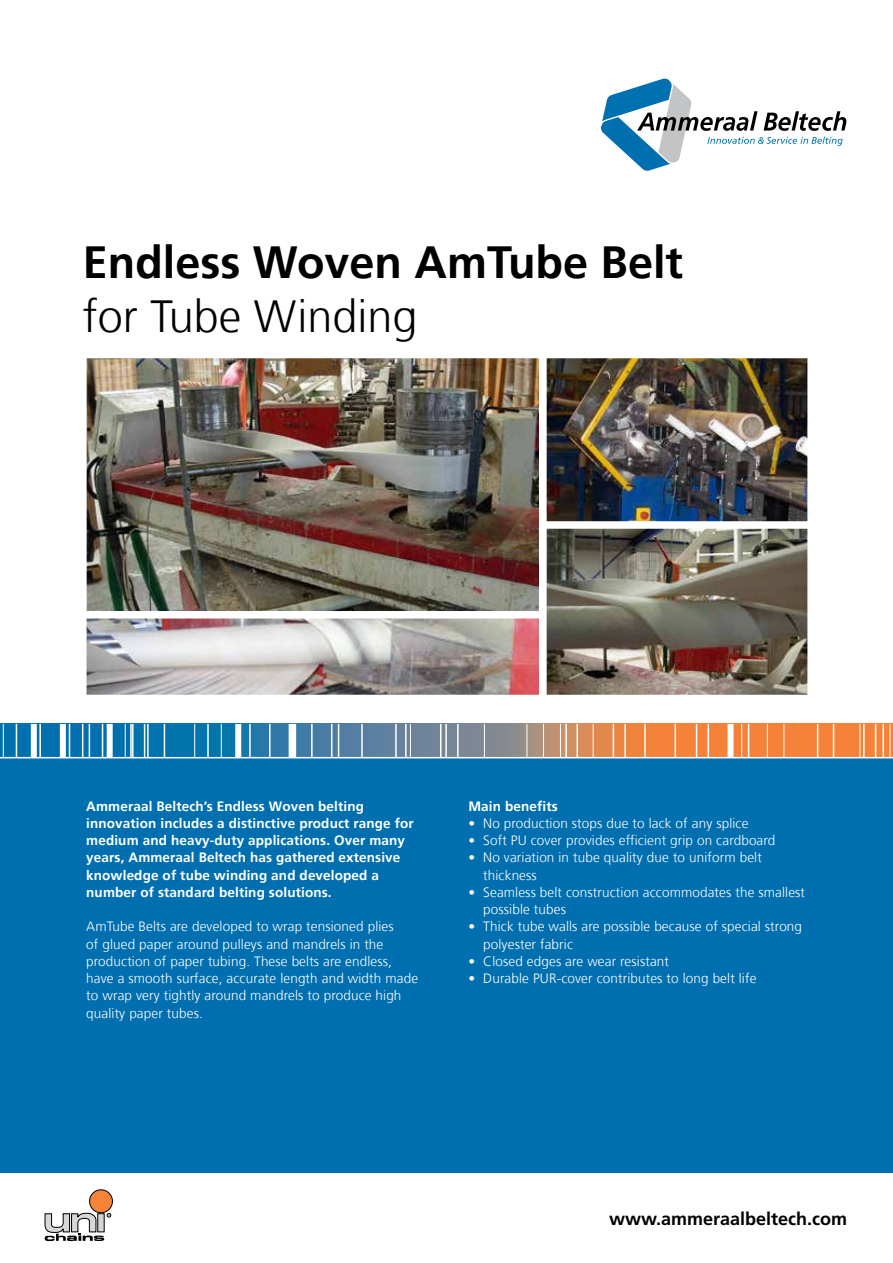
<style>
.page{position:relative;width:893px;height:1263px;background:#fff}
.page>*{position:absolute;margin:0;border:0;box-sizing:border-box;transform-origin:0 0}
.t1{font:700 45px "Frutiger";color:#000}
.t2{font:300 45px "Frutiger";color:#000}
.t3{font:700 18px "Frutiger LT Std";color:#000}
.t4{font:300 13.5px/17.2px "Frutiger";letter-spacing:.01em;color:#fff}
.t5{font:700 13.5px/17.2px "Frutiger";letter-spacing:.01em;color:#fff}
</style>
<div class="page">
<div style="left:0;top:737px;width:893px;height:435px;background:#006faf"></div>
<svg style="left:0;top:724px;width:893px;height:33px;background:#83817d"></svg>
<hr style="left:125px;top:724px;width:1px;height:33px;background:#fff">
<hr style="left:130px;top:724px;width:2px;height:33px;background:#fff">
<div style="left:107px;top:724px;width:6px;height:33px;background:#fff"></div>
<hr style="left:147px;top:724px;width:2px;height:33px;background:#fff">
<hr style="left:860px;top:724px;width:1px;height:33px;background:#fff">
<hr style="left:875px;top:724px;width:1px;height:33px;background:#fff">
<hr style="left:863px;top:724px;width:2px;height:33px;background:#fff">
<hr style="left:882px;top:724px;width:2px;height:33px;background:#fff">
<hr style="left:890px;top:724px;width:1px;height:33px;background:#fff">
<hr style="left:69px;top:724px;width:1px;height:33px;background:#fff">
<hr style="left:3px;top:724px;width:1px;height:33px;background:#fff">
<hr style="left:405px;top:724px;width:2px;height:33px;background:#fff">
<hr style="left:311px;top:724px;width:2px;height:33px;background:#fff">
<hr style="left:833px;top:724px;width:1px;height:33px;background:#fff">
<hr style="left:644px;top:724px;width:2px;height:33px;background:#fff">
<hr style="left:560px;top:724px;width:1px;height:33px;background:#fff">
<hr style="left:361px;top:724px;width:2px;height:33px;background:#fff">
<div style="left:235px;top:724px;width:6px;height:33px;background:#fff"></div>
<hr style="left:194px;top:724px;width:1px;height:33px;background:#fff">
<hr style="left:249px;top:724px;width:2px;height:33px;background:#fff">
<hr style="left:144px;top:724px;width:1px;height:33px;background:#fff">
<hr style="left:102px;top:724px;width:1px;height:33px;background:#fff">
<div style="left:60px;top:724px;width:6px;height:33px;background:#fff"></div>
<hr style="left:269px;top:724px;width:2px;height:33px;background:#fff">
<div style="left:289px;top:724px;width:7px;height:33px;background:#fff"></div>
<hr style="left:395px;top:724px;width:2px;height:33px;background:#fff">
<hr style="left:457px;top:724px;width:2px;height:33px;background:#fff">
<div style="left:727px;top:724px;width:6px;height:33px;background:#fff"></div>
<hr style="left:410px;top:724px;width:1px;height:33px;background:#fff">
<hr style="left:331px;top:724px;width:1px;height:33px;background:#fff">
<hr style="left:338px;top:724px;width:1px;height:33px;background:#fff">
<hr style="left:445px;top:724px;width:2px;height:33px;background:#fff">
<hr style="left:484px;top:724px;width:1px;height:33px;background:#fff">
<hr style="left:440px;top:724px;width:1px;height:33px;background:#fff">
<hr style="left:164px;top:724px;width:1px;height:33px;background:#fff">
<hr style="left:132px;top:724px;width:2px;height:33px;background:#fff">
<hr style="left:82px;top:724px;width:1px;height:33px;background:#fff">
<hr style="left:16px;top:724px;width:1px;height:33px;background:#fff">
<hr style="left:89px;top:724px;width:1px;height:33px;background:#fff">
<div style="left:31px;top:724px;width:6px;height:33px;background:#fff"></div>
<hr style="left:207px;top:724px;width:2px;height:33px;background:#fff">
<hr style="left:221px;top:724px;width:1px;height:33px;background:#fff">
<hr style="left:817px;top:724px;width:1px;height:33px;background:#fff">
<hr style="left:565px;top:724px;width:2px;height:33px;background:#fff">
<hr style="left:708px;top:724px;width:1px;height:33px;background:#fff">
<hr style="left:624px;top:724px;width:2px;height:33px;background:#fff">
<hr style="left:696px;top:724px;width:1px;height:33px;background:#fff">
<hr style="left:613px;top:724px;width:1px;height:33px;background:#fff">
<hr style="left:784px;top:724px;width:1px;height:33px;background:#fff">
<hr style="left:741px;top:724px;width:1px;height:33px;background:#fff">
<hr style="left:767px;top:724px;width:1px;height:33px;background:#fff">
<hr style="left:748px;top:724px;width:1px;height:33px;background:#fff">
<hr style="left:674px;top:724px;width:2px;height:33px;background:#fff">
<hr style="left:593px;top:724px;width:1px;height:33px;background:#fff">
<hr style="left:576px;top:724px;width:2px;height:33px;background:#fff">
<hr style="left:543px;top:724px;width:1px;height:33px;background:#fff">
<hr style="left:527px;top:724px;width:1px;height:33px;background:#fff">
<hr style="left:39px;top:724px;width:2px;height:33px;background:#fff">
<hr style="left:0;top:757px;width:893px;height:1px;background:#fff">
<svg style="left:601px;top:78px;width:245px;height:93px"></svg>
<img style="left:87px;top:358px;width:452px;height:253px">
<img style="left:87px;top:618px;width:452px;height:77px">
<img style="left:547px;top:529px;width:260px;height:166px">
<img style="left:547px;top:358px;width:260px;height:163px">
<div style="left:90px;top:1190px;width:22px;height:23px;background:#f58338;border-radius:50%"></div>
<div style="left:89px;top:1189px;width:24px;height:24px;border:1px solid #000;border-radius:50%"></div>
<svg style="left:45px;top:1212px;width:66px;height:29px"></svg>
<div style="left:98px;top:1214px;width:6px;height:18px;background:#d3d5d6"></div>
<h1 class="t1" style="left:83px;top:236px;width:602px">Endless Woven AmTube Belt</h1>
<h1 class="t2" style="left:83px;top:291px;width:336px">for Tube Winding</h1>
<p class="t5" style="left:86px;top:797px;width:329px">Ammeraal Beltech’s Endless Woven belting innovation includes a distinctive product range for medium and heavy-duty applications. Over many years, Ammeraal Beltech has gathered extensive knowledge of tube winding and developed a number of standard belting solutions.</p>
<p class="t4" style="left:86px;top:918px;width:333px">AmTube Belts are developed to wrap tensioned plies<br>of glued paper around pulleys and mandrels in the production of paper tubing. These belts are endless, have a smooth surface, accurate length and width made to wrap very tightly around mandrels to produce high quality paper tubes.</p>
<p class="t5" style="left:468px;top:797px;width:91px">Main benefits</p>
<p class="t4" style="left:468px;top:815px;width:282px">• No production stops due to lack of any splice</p>
<p class="t4" style="left:468px;top:832px;width:309px">• Soft PU cover provides efficient grip on cardboard</p>
<p class="t4" style="left:483px;top:849px;width:280px;text-indent:-15px">• No variation in tube quality due to uniform belt thickness</p>
<p class="t4" style="left:483px;top:884px;width:323px;text-indent:-15px">• Seamless belt construction accommodates the smallest possible tubes</p>
<p class="t4" style="left:483px;top:918px;width:320px;text-indent:-15px">• Thick tube walls are possible because of special strong polyester fabric</p>
<p class="t4" style="left:468px;top:953px;width:202px">• Closed edges are wear resistant</p>
<p class="t4" style="left:468px;top:970px;width:290px">• Durable PUR-cover contributes to long belt life</p>
<h2 class="t3" style="left:609px;top:1208px;width:240px">www.ammeraalbeltech.com</h2>
</div>
